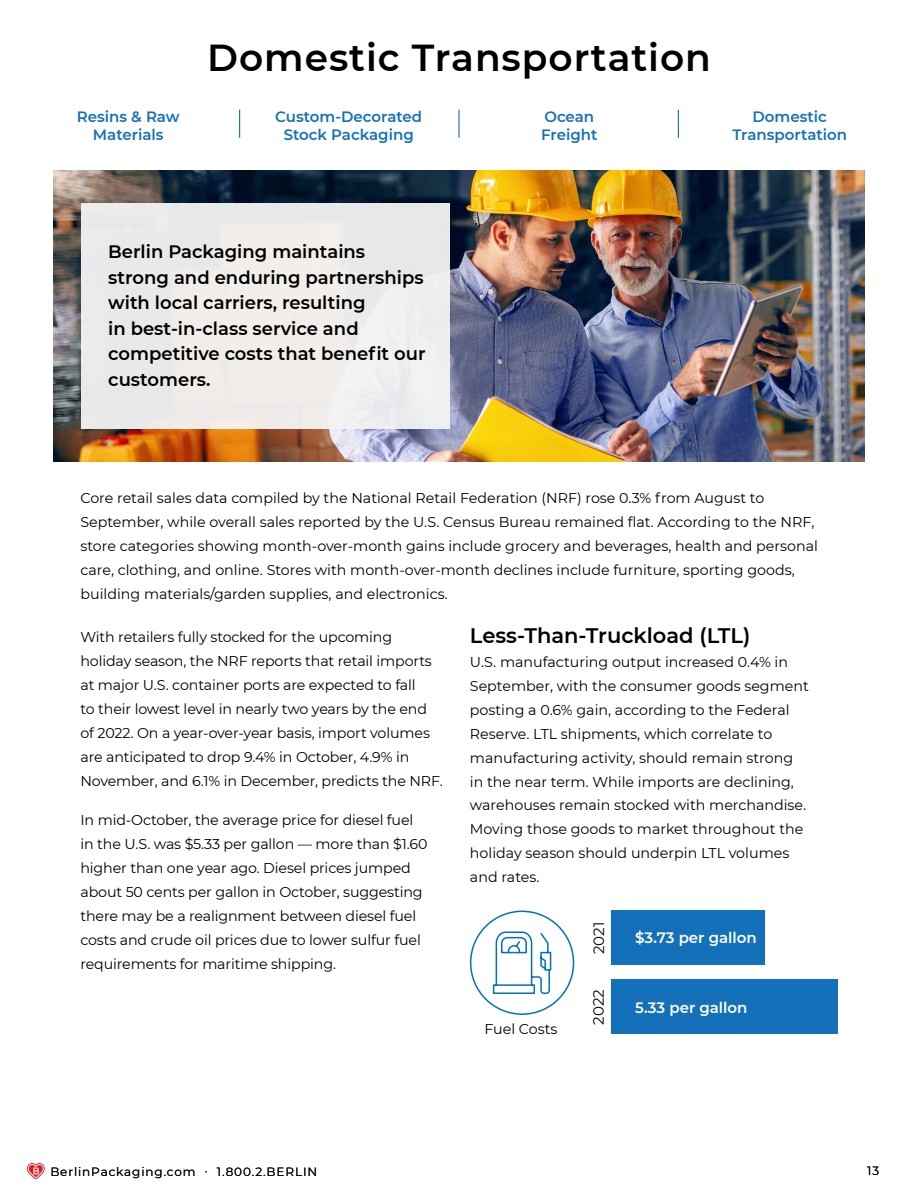
<style>
.page{position:relative;width:918px;height:1188px;background:#fff}
.page>*{position:absolute;margin:0;border:0;box-sizing:border-box;transform-origin:0 0}
.t1{font:600 37.5px "Montserrat";letter-spacing:.025em;color:#000}
.t2{font:600 21px "Montserrat";color:#000}
.t3{font:600 18px/25.5px "Montserrat";color:#000}
.t4{font:600 15px/18px "Montserrat";color:#1471b9;text-align:center}
.t5{font:600 15px "Montserrat";color:#fff}
.t6{font:15px "Montserrat";color:#000}
.t7{font:14.25px/24px "Montserrat";letter-spacing:-.01em;color:#000}
.t8{font:12px "Montserrat";letter-spacing:.075em;color:#000}
</style>
<div class="page">
<svg style="left:27px;top:1163px;width:18px;height:16px"></svg>
<svg style="left:678px;top:110px;width:1px;height:28px"></svg>
<hr style="left:458px;top:110px;width:2px;height:28px;background:#1471b9">
<svg style="left:239px;top:110px;width:1px;height:28px"></svg>
<img style="left:54px;top:170px;width:810px;height:292px">
<svg style="left:469px;top:910px;width:106px;height:105px"></svg>
<div style="left:611px;top:911px;width:154px;height:54px;background:#1471b9"></div>
<div style="left:611px;top:980px;width:227px;height:54px;background:#1471b9"></div>
<div style="left:82px;top:203px;width:368px;height:226px;background:#eeecea"></div>
<h1 class="t1" style="left:207px;top:31px;width:505px">Domestic Transportation</h1>
<p class="t4" style="left:77px;top:107px;width:104px">Resins &amp; Raw<br>Materials</p>
<p class="t4" style="left:275px;top:107px;width:148px">Custom-Decorated<br>Stock Packaging</p>
<p class="t4" style="left:541px;top:107px;width:58px;text-align:left">Ocean<br>Freight</p>
<p class="t4" style="left:732px;top:107px;width:116px">Domestic<br>Transportation</p>
<p class="t3" style="left:108px;top:238px;width:319px">Berlin Packaging maintains strong and enduring partnerships with local carriers, resulting<br>in best-in-class service and competitive costs that benefit our customers.</p>
<p class="t7" style="left:80px;top:485px;width:739px">Core retail sales data compiled by the National Retail Federation (NRF) rose 0.3% from August to September, while overall sales reported by the U.S. Census Bureau remained flat. According to the NRF, store categories showing month-over-month gains include grocery and beverages, health and personal care, clothing, and online. Stores with month-over-month declines include furniture, sporting goods, building materials/garden supplies, and electronics.</p>
<p class="t7" style="left:80px;top:624px;width:364px">With retailers fully stocked for the upcoming holiday season, the NRF reports that retail imports at major U.S. container ports are expected to fall<br>to their lowest level in nearly two years by the end of 2022. On a year-over-year basis, import volumes are anticipated to drop 9.4% in October, 4.9% in November, and 6.1% in December, predicts the NRF.</p>
<p class="t7" style="left:80px;top:807px;width:349px">In mid-October, the average price for diesel fuel in the U.S. was $5.33 per gallon — more than $1.60 higher than one year ago. Diesel prices jumped about 50 cents per gallon in October, suggesting there may be a realignment between diesel fuel costs and crude oil prices due to lower sulfur fuel requirements for maritime shipping.</p>
<h2 class="t2" style="left:470px;top:620px;width:282px">Less-Than-Truckload (LTL)</h2>
<p class="t7" style="left:470px;top:649px;width:340px">U.S. manufacturing output increased 0.4% in September, with the consumer goods segment posting a 0.6% gain, according to the Federal Reserve. LTL shipments, which correlate to manufacturing activity, should remain strong in the near term. While imports are declining, warehouses remain stocked with merchandise.<br>Moving those goods to market throughout the holiday season should underpin LTL volumes and rates.</p>
<p class="t7" style="left:484px;top:1017px;width:75px">Fuel Costs</p>
<p class="t6" style="left:588px;top:954px;width:34px;rotate:-90deg">2021</p>
<p class="t6" style="left:588px;top:1025px;width:37px;rotate:-90deg">2022</p>
<p class="t5" style="left:635px;top:927px;width:123px">$3.73 per gallon</p>
<p class="t5" style="left:635px;top:997px;width:114px">5.33 per gallon</p>
<p class="t8" style="left:50px;top:1163px;width:268px">BerlinPackaging.com · 1.800.2.BERLIN</p>
<p class="t8" style="left:867px;top:1163px;width:13px">13</p>
</div>
